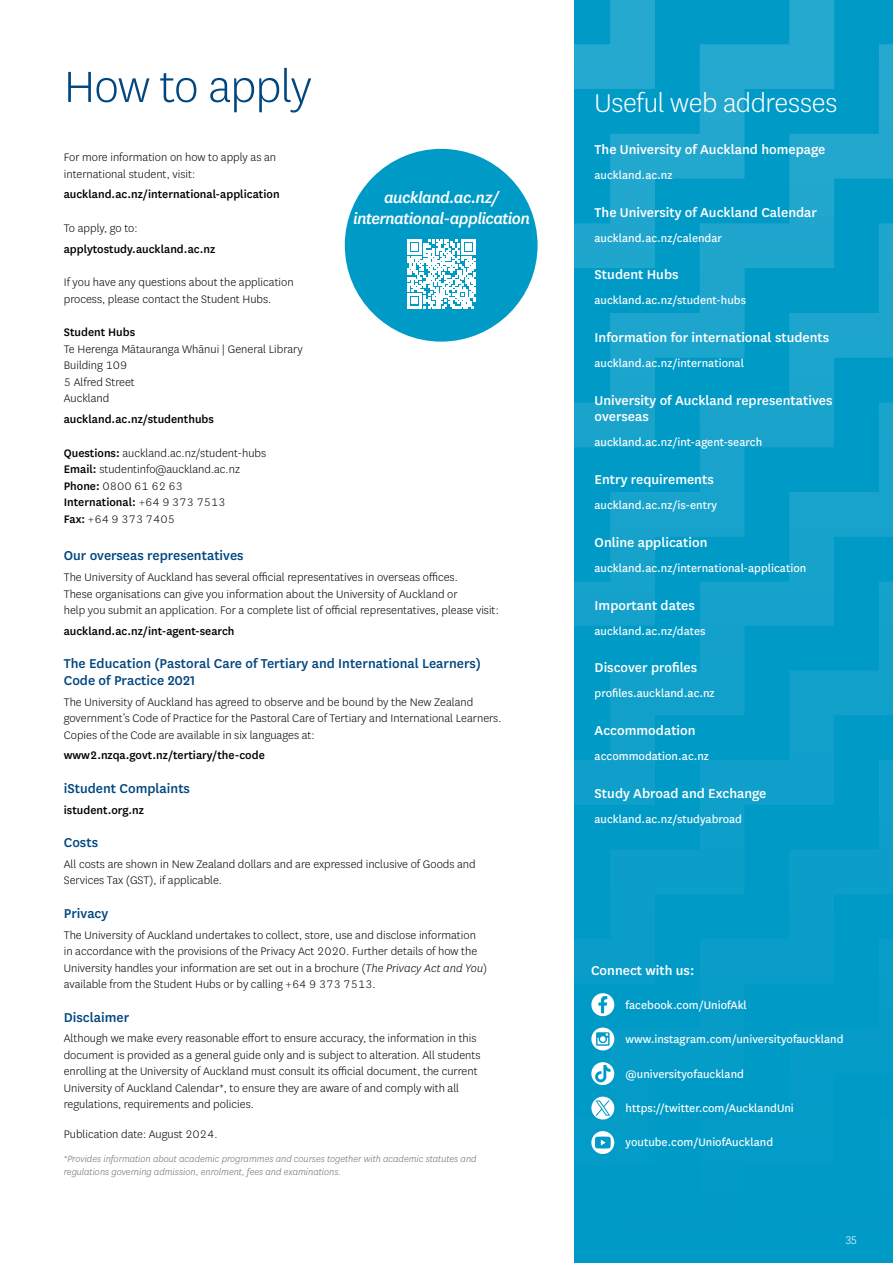
<style>
.page{position:relative;width:893px;height:1263px;background:#fff}
.page>*{position:absolute;margin:0;border:0;box-sizing:border-box;transform-origin:0 0}
.t1{font:300 51px "National";letter-spacing:-.02em;color:#00467f}
.t2{font:300 30px "National";letter-spacing:-.015em;color:#fff}
.t3{font:italic 500 18px/21px "National";letter-spacing:-.035em;color:#fff;text-align:center}
.t4{font:500 15px/16.5px "National";color:#fff}
.t5{font:500 15px/16.5px "National";color:#00467f}
.t6{font:300 12.75px/16.5px "National";color:#000}
.t7{font:12.75px "National";color:#fff}
.t8{font:500 12.75px "National";color:#000}
.t9{font:300 12.75px "National";color:#fff}
.t10{font:italic 300 10.5px/12.8px "National";color:#6d6e71}
.s1{font-weight:500}
.s2{font-style:italic}
</style>
<div class="page">
<div style="left:700px;top:1252px;width:179px;height:11px;background:#009ac7"></div>
<svg style="left:879px;top:1252px;width:14px;height:11px"></svg>
<svg style="left:575px;top:604px;width:318px;height:648px;fill:#009ac7"></svg>
<svg style="left:575px;top:604px;width:259px;height:469px;fill:#069cc8"></svg>
<svg style="left:575px;top:604px;width:80px;height:290px"></svg>
<svg style="left:575px;top:447px;width:125px;height:157px;fill:#009ac7"></svg>
<svg style="left:700px;top:447px;width:179px;height:157px;fill:#009ac7"></svg>
<svg style="left:879px;top:447px;width:14px;height:157px"></svg>
<svg style="left:575px;top:0;width:318px;height:447px;fill:#009ac7"></svg>
<svg style="left:575px;top:0;width:259px;height:268px"></svg>
<svg style="left:575px;top:0;width:80px;height:89px"></svg>
<div style="left:345px;top:149px;width:193px;height:193px;background:#009ac7;border-radius:50%"></div>
<svg style="left:407px;top:240px;width:69px;height:68px"></svg>
<svg style="left:591px;top:993px;width:23px;height:23px"></svg>
<div style="left:591px;top:1027px;width:23px;height:23px;background:#fff;border-radius:50%"></div>
<svg style="left:596px;top:951px;width:63px;height:96px"></svg>
<svg style="left:591px;top:1062px;width:23px;height:23px"></svg>
<div style="left:591px;top:1096px;width:23px;height:23px;background:#fff;border-radius:50%"></div>
<svg style="left:595px;top:1053px;width:64px;height:63px"></svg>
<svg style="left:591px;top:1131px;width:23px;height:23px"></svg>
<svg style="left:595px;top:1136px;width:16px;height:12px"></svg>
<h1 class="t1" style="left:64px;top:55px;width:250px">How to apply</h1>
<p class="t6" style="left:64px;top:149px;width:214px">For more information on how to apply as an international student, visit:</p>
<p class="t8" style="left:64px;top:186px;width:217px">auckland.ac.nz/international-application</p>
<p class="t6" style="left:64px;top:219px;width:75px">To apply, go to:</p>
<p class="t8" style="left:64px;top:240px;width:153px">applytostudy.auckland.ac.nz</p>
<p class="t6" style="left:64px;top:274px;width:231px">If you have any questions about the application process, please contact the Student Hubs.</p>
<p class="t8" style="left:64px;top:324px;width:73px">Student Hubs</p>
<p class="t6" style="left:64px;top:340px;width:240px">Te Herenga Mātauranga Whānui | General Library<br>Building 109<br>5 Alfred Street<br>Auckland</p>
<p class="t8" style="left:64px;top:410px;width:152px">auckland.ac.nz/studenthubs</p>
<p class="t6" style="left:64px;top:444px;width:204px"><span class="s1">Questions:</span> auckland.ac.nz/student-hubs<br><span class="s1">Email:</span> studentinfo@auckland.ac.nz<br><span class="s1">Phone:</span> 0800 61 62 63<br><span class="s1">International:</span> +64 9 373 7513<br><span class="s1">Fax:</span> +64 9 373 7405</p>
<p class="t5" style="left:64px;top:547px;width:181px">Our overseas representatives</p>
<p class="t6" style="left:64px;top:568px;width:436px">The University of Auckland has several official representatives in overseas offices.<br>These organisations can give you information about the University of Auckland or<br>help you submit an application. For a complete list of official representatives, please visit:</p>
<p class="t8" style="left:64px;top:622px;width:172px">auckland.ac.nz/int-agent-search</p>
<p class="t5" style="left:64px;top:655px;width:419px">The Education (Pastoral Care of Tertiary and International Learners)<br>Code of Practice 2021</p>
<p class="t6" style="left:64px;top:693px;width:439px">The University of Auckland has agreed to observe and be bound by the New Zealand government’s Code of Practice for the Pastoral Care of Tertiary and International Learners.<br>Copies of the Code are available in six languages at:</p>
<p class="t8" style="left:64px;top:747px;width:203px">www2.nzqa.govt.nz/tertiary/the-code</p>
<p class="t5" style="left:64px;top:779px;width:128px">iStudent Complaints</p>
<p class="t8" style="left:64px;top:801px;width:82px">istudent.org.nz</p>
<p class="t5" style="left:64px;top:833px;width:36px">Costs</p>
<p class="t6" style="left:64px;top:855px;width:413px">All costs are shown in New Zealand dollars and are expressed inclusive of Goods and<br>Services Tax (GST), if applicable.</p>
<p class="t5" style="left:64px;top:904px;width:46px">Privacy</p>
<p class="t6" style="left:64px;top:926px;width:425px">The University of Auckland undertakes to collect, store, use and disclose information in accordance with the provisions of the Privacy Act 2020. Further details of how the University handles your information are set out in a brochure (<span class="s2">The Privacy Act and You</span>) available from the Student Hubs or by calling +64 9 373 7513.</p>
<p class="t5" style="left:64px;top:1008px;width:67px">Disclaimer</p>
<p class="t6" style="left:64px;top:1030px;width:418px">Although we make every reasonable effort to ensure accuracy, the information in this document is provided as a general guide only and is subject to alteration. All students enrolling at the University of Auckland must consult its official document, the current University of Auckland Calendar*, to ensure they are aware of and comply with all regulations, requirements and policies.</p>
<p class="t6" style="left:64px;top:1125px;width:155px">Publication date: August 2024.</p>
<h3 class="t3" style="left:353px;top:187px;width:178px">auckland.ac.nz/ international-application</h3>
<p class="t10" style="left:64px;top:1152px;width:414px">*Provides information about academic programmes and courses together with academic statutes and regulations governing admission, enrolment, fees and examinations.</p>
<h2 class="t2" style="left:595px;top:84px;width:244px">Useful web addresses</h2>
<p class="t4" style="left:595px;top:140px;width:232px">The University of Auckland homepage</p>
<p class="t7" style="left:595px;top:166px;width:79px">auckland.ac.nz</p>
<p class="t4" style="left:595px;top:203px;width:224px">The University of Auckland Calendar</p>
<p class="t7" style="left:595px;top:229px;width:129px">auckland.ac.nz/calendar</p>
<p class="t4" style="left:595px;top:266px;width:85px">Student Hubs</p>
<p class="t7" style="left:595px;top:292px;width:153px">auckland.ac.nz/student-hubs</p>
<p class="t4" style="left:595px;top:328px;width:236px">Information for international students</p>
<p class="t7" style="left:595px;top:355px;width:151px">auckland.ac.nz/international</p>
<p class="t4" style="left:595px;top:391px;width:239px">University of Auckland representatives overseas</p>
<p class="t7" style="left:595px;top:434px;width:169px">auckland.ac.nz/int-agent-search</p>
<p class="t4" style="left:595px;top:470px;width:121px">Entry requirements</p>
<p class="t7" style="left:595px;top:497px;width:124px">auckland.ac.nz/is-entry</p>
<p class="t4" style="left:595px;top:533px;width:114px">Online application</p>
<p class="t7" style="left:595px;top:559px;width:213px">auckland.ac.nz/international-application</p>
<p class="t4" style="left:595px;top:596px;width:102px">Important dates</p>
<p class="t7" style="left:595px;top:622px;width:112px">auckland.ac.nz/dates</p>
<p class="t4" style="left:595px;top:659px;width:104px">Discover profiles</p>
<p class="t7" style="left:595px;top:685px;width:122px">profiles.auckland.ac.nz</p>
<p class="t4" style="left:595px;top:721px;width:103px">Accommodation</p>
<p class="t7" style="left:595px;top:748px;width:116px">accommodation.ac.nz</p>
<p class="t4" style="left:595px;top:784px;width:173px">Study Abroad and Exchange</p>
<p class="t7" style="left:595px;top:811px;width:149px">auckland.ac.nz/studyabroad</p>
<p class="t4" style="left:591px;top:962px;width:105px">Connect with us:</p>
<p class="t7" style="left:626px;top:996px;width:123px">facebook.com/UniofAkl</p>
<p class="t7" style="left:626px;top:1031px;width:219px">www.instagram.com/universityofauckland</p>
<p class="t7" style="left:626px;top:1065px;width:120px">@universityofauckland</p>
<p class="t7" style="left:626px;top:1100px;width:170px">https://twitter.com/AucklandUni</p>
<p class="t7" style="left:626px;top:1134px;width:149px">youtube.com/UniofAuckland</p>
<p class="t7" style="left:672px;top:1066px;width:120px">@universityofauckland</p>
<p class="t9" style="left:846px;top:1232px;width:13px">35</p>
</div>
